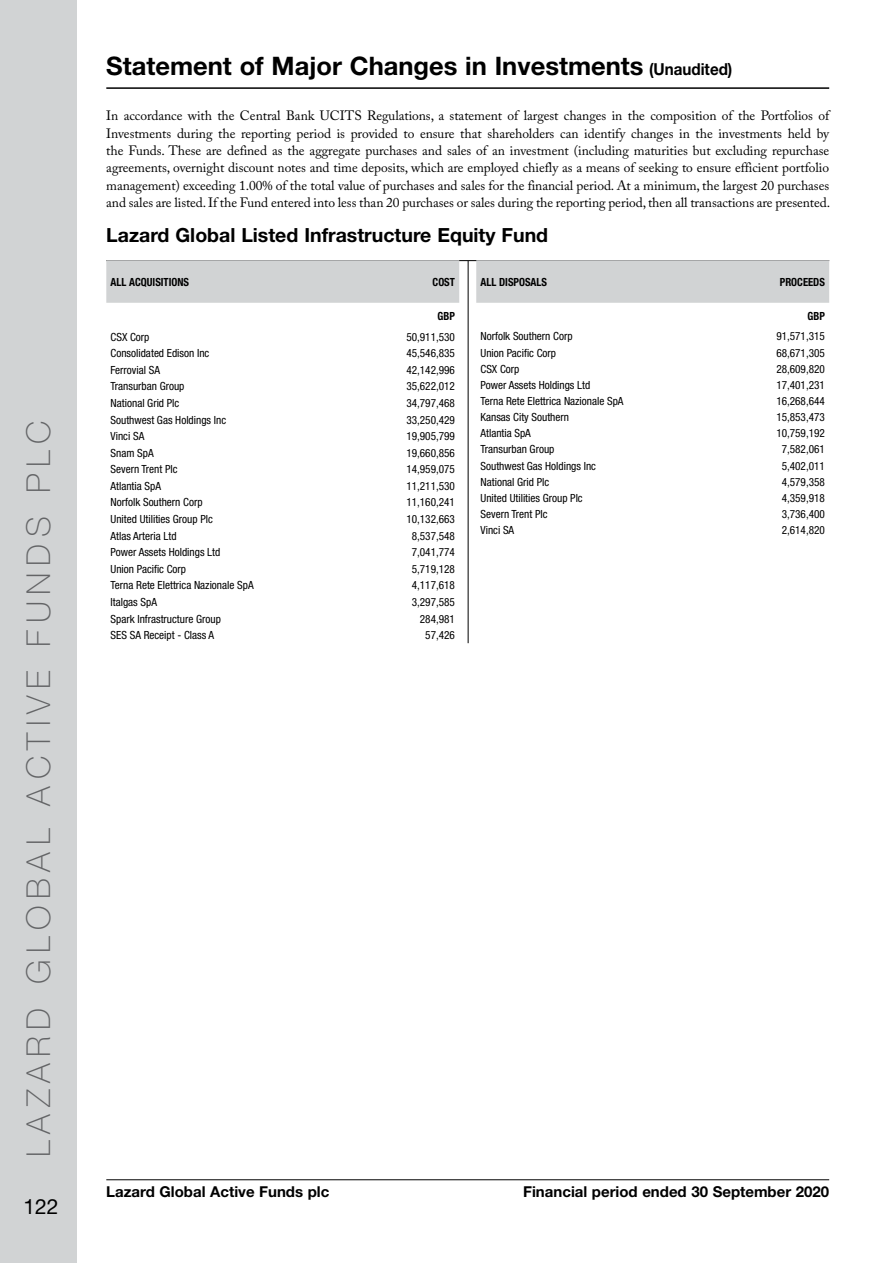
<style>
.page{position:relative;width:893px;height:1263px;background:#fff}
.page>*{position:absolute;margin:0;border:0;box-sizing:border-box;transform-origin:0 0}
.t1{font:100 33px "Helvetica Neue LT Std";letter-spacing:.2em;color:#636466}
.t2{font:700 25.5px "Helvetica Neue LT Std";color:#000}
.t3{font:21px "Helvetica Neue LT Std";color:#000}
.t4{font:700 19.5px "Helvetica Neue LT Std";color:#000}
.t5{font:700 15px "Helvetica Neue LT Std";color:#000}
.t6{font:13.5px/17.2px "Adobe Caslon Pro";letter-spacing:-.005em;color:#000;text-align:justify}
.t7{font:condensed 11.25px "Helvetica Neue LT Std";color:#000}
.t8{font:700 condensed 11.25px "Helvetica Neue LT Std";color:#000;scale:.95 1}
.s1{font-size:16.5px}
</style>
<div class="page">
<hr style="left:106px;top:1179px;width:723px;height:1px;background:#000">
<div style="left:0;top:0;width:77px;height:1263px;background:#d1d3d4"></div>
<hr style="left:106px;top:87px;width:723px;height:2px;background:#000">
<hr style="left:468px;top:261px;width:1px;height:382px;background:#000">
<hr style="left:106px;top:260px;width:723px;height:1px;background:#000">
<div style="left:106px;top:260px;width:353px;height:43px;background:#d1d3d4"></div>
<div style="left:476px;top:260px;width:353px;height:43px;background:#d1d3d4"></div>
<h1 class="t1" style="left:19px;top:1157px;width:738px;rotate:-90deg">LAZARD GLOBAL ACTIVE FUNDS PLC</h1>
<h3 class="t3" style="left:24px;top:1194px;width:37px">122</h3>
<h2 class="t2" style="left:106px;top:50px;width:628px">Statement of Major Changes in Investments <span class="s1">(Unaudited)</span></h2>
<p class="t6" style="left:106px;top:107px;width:725px">In accordance with the Central Bank UCITS Regulations, a statement of largest changes in the composition of the Portfolios of Investments during the reporting period is provided to ensure that shareholders can identify changes in the investments held by the Funds. These are defined as the aggregate purchases and sales of an investment (including maturities but excluding repurchase agreements, overnight discount notes and time deposits, which are employed chiefly as a means of seeking to ensure efficient portfolio management) exceeding 1.00% of the total value of purchases and sales for the financial period. At a minimum, the largest 20 purchases and sales are listed. If the Fund entered into less than 20 purchases or sales during the reporting period, then all transactions are presented.</p>
<h3 class="t4" style="left:106px;top:223px;width:443px">Lazard Global Listed Infrastructure Equity Fund</h3>
<p class="t8" style="left:111px;top:275px;width:84px">ALL ACQUISITIONS</p>
<p class="t8" style="left:433px;top:275px;width:25px">COST</p>
<p class="t8" style="left:438px;top:309px;width:20px">GBP</p>
<p class="t7" style="left:111px;top:330px;width:40px">CSX Corp</p>
<p class="t7" style="left:406px;top:330px;width:50px">50,911,530</p>
<p class="t7" style="left:111px;top:347px;width:100px">Consolidated Edison Inc</p>
<p class="t7" style="left:406px;top:347px;width:50px">45,546,835</p>
<p class="t7" style="left:111px;top:363px;width:51px">Ferrovial SA</p>
<p class="t7" style="left:406px;top:363px;width:50px">42,142,996</p>
<p class="t7" style="left:111px;top:380px;width:75px">Transurban Group</p>
<p class="t7" style="left:406px;top:380px;width:50px">35,622,012</p>
<p class="t7" style="left:111px;top:396px;width:70px">National Grid Plc</p>
<p class="t7" style="left:406px;top:396px;width:50px">34,797,468</p>
<p class="t7" style="left:111px;top:413px;width:117px">Southwest Gas Holdings Inc</p>
<p class="t7" style="left:406px;top:413px;width:50px">33,250,429</p>
<p class="t7" style="left:111px;top:430px;width:35px">Vinci SA</p>
<p class="t7" style="left:406px;top:430px;width:50px">19,905,799</p>
<p class="t7" style="left:111px;top:446px;width:45px">Snam SpA</p>
<p class="t7" style="left:406px;top:446px;width:50px">19,660,856</p>
<p class="t7" style="left:111px;top:463px;width:69px">Severn Trent Plc</p>
<p class="t7" style="left:406px;top:463px;width:50px">14,959,075</p>
<p class="t7" style="left:111px;top:479px;width:52px">Atlantia SpA</p>
<p class="t7" style="left:406px;top:479px;width:50px">11,211,530</p>
<p class="t7" style="left:111px;top:496px;width:94px">Norfolk Southern Corp</p>
<p class="t7" style="left:406px;top:496px;width:50px">11,160,241</p>
<p class="t7" style="left:111px;top:512px;width:104px">United Utilities Group Plc</p>
<p class="t7" style="left:406px;top:512px;width:50px">10,132,663</p>
<p class="t7" style="left:111px;top:529px;width:67px">Atlas Arteria Ltd</p>
<p class="t7" style="left:412px;top:529px;width:45px">8,537,548</p>
<p class="t7" style="left:111px;top:546px;width:111px">Power Assets Holdings Ltd</p>
<p class="t7" style="left:412px;top:546px;width:45px">7,041,774</p>
<p class="t7" style="left:111px;top:562px;width:77px">Union Pacific Corp</p>
<p class="t7" style="left:412px;top:562px;width:45px">5,719,128</p>
<p class="t7" style="left:111px;top:579px;width:145px">Terna Rete Elettrica Nazionale SpA</p>
<p class="t7" style="left:412px;top:579px;width:45px">4,117,618</p>
<p class="t7" style="left:111px;top:595px;width:48px">Italgas SpA</p>
<p class="t7" style="left:412px;top:595px;width:45px">3,297,585</p>
<p class="t7" style="left:111px;top:612px;width:112px">Spark Infrastructure Group</p>
<p class="t7" style="left:420px;top:612px;width:37px">284,981</p>
<p class="t7" style="left:111px;top:629px;width:105px">SES SA Receipt - Class A</p>
<p class="t7" style="left:425px;top:629px;width:31px">57,426</p>
<p class="t8" style="left:480px;top:275px;width:72px">ALL DISPOSALS</p>
<p class="t8" style="left:780px;top:275px;width:49px">PROCEEDS</p>
<p class="t8" style="left:807px;top:309px;width:20px">GBP</p>
<p class="t7" style="left:480px;top:330px;width:94px">Norfolk Southern Corp</p>
<p class="t7" style="left:776px;top:330px;width:50px">91,571,315</p>
<p class="t7" style="left:480px;top:346px;width:77px">Union Pacific Corp</p>
<p class="t7" style="left:776px;top:346px;width:50px">68,671,305</p>
<p class="t7" style="left:480px;top:362px;width:40px">CSX Corp</p>
<p class="t7" style="left:776px;top:362px;width:50px">28,609,820</p>
<p class="t7" style="left:480px;top:378px;width:111px">Power Assets Holdings Ltd</p>
<p class="t7" style="left:776px;top:378px;width:50px">17,401,231</p>
<p class="t7" style="left:480px;top:394px;width:145px">Terna Rete Elettrica Nazionale SpA</p>
<p class="t7" style="left:776px;top:394px;width:50px">16,268,644</p>
<p class="t7" style="left:480px;top:411px;width:90px">Kansas City Southern</p>
<p class="t7" style="left:776px;top:411px;width:50px">15,853,473</p>
<p class="t7" style="left:480px;top:427px;width:52px">Atlantia SpA</p>
<p class="t7" style="left:776px;top:427px;width:50px">10,759,192</p>
<p class="t7" style="left:480px;top:443px;width:75px">Transurban Group</p>
<p class="t7" style="left:782px;top:443px;width:45px">7,582,061</p>
<p class="t7" style="left:480px;top:459px;width:117px">Southwest Gas Holdings Inc</p>
<p class="t7" style="left:782px;top:459px;width:45px">5,402,011</p>
<p class="t7" style="left:480px;top:475px;width:70px">National Grid Plc</p>
<p class="t7" style="left:782px;top:475px;width:45px">4,579,358</p>
<p class="t7" style="left:480px;top:491px;width:104px">United Utilities Group Plc</p>
<p class="t7" style="left:782px;top:491px;width:45px">4,359,918</p>
<p class="t7" style="left:480px;top:508px;width:69px">Severn Trent Plc</p>
<p class="t7" style="left:782px;top:508px;width:45px">3,736,400</p>
<p class="t7" style="left:480px;top:524px;width:35px">Vinci SA</p>
<p class="t7" style="left:782px;top:524px;width:45px">2,614,820</p>
<h3 class="t5" style="left:106px;top:1182px;width:225px">Lazard Global Active Funds plc</h3>
<h3 class="t5" style="left:523px;top:1182px;width:307px">Financial period ended 30 September 2020</h3>
</div>
